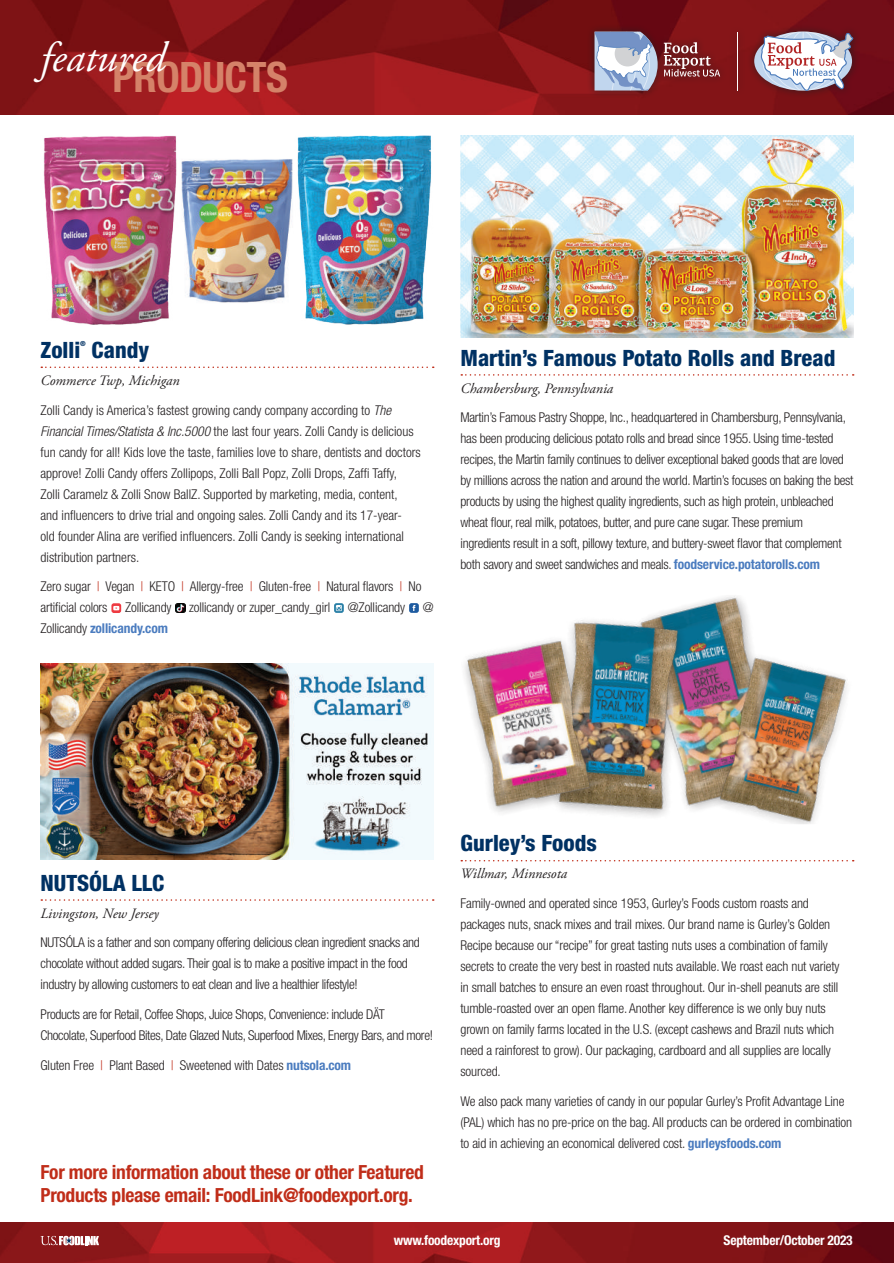
<style>
.page{position:relative;width:894px;height:1263px;background:#fff}
.page>*{position:absolute;margin:0;border:0;box-sizing:border-box;transform-origin:0 0}
.t1{font:700 condensed 42px "Helvetica Neue LT Std";letter-spacing:-.015em;color:#d58269}
.t2{font:italic 42px "Adobe Garamond Pro";color:#fff}
.t3{font:800 condensed 22.5px "Helvetica Neue LT Std";color:#003163}
.t4{font:700 condensed 19.5px/22.5px "Helvetica Neue LT Std";letter-spacing:-.015em;color:#c02d19}
.t5{font:italic 14.25px "Adobe Garamond Pro";color:#231f20}
.t6{font:300 condensed 13.5px/21px "Helvetica Neue LT Std";letter-spacing:-.01em;color:#231f20}
.t7{font:700 condensed 13.5px "Helvetica Neue LT Std";letter-spacing:-.015em;color:#fff}
.t8{font:700 condensed 13.5px "Helvetica Neue LT Std";letter-spacing:-.01em;color:#4b7cbf}
.t9{font:800 condensed 7.05px "Helvetica Neue LT Std";color:#003163}
.s1{font-style:italic}
.s2{color:#c02d19}
.s3{font-weight:300;color:#231f20}
.s4{font-weight:700;color:#4b7cbf}
</style>
<div class="page">
<img style="left:0;top:1222px;width:893px;height:41px">
<svg style="left:461px;top:374px;width:392px;height:2px"></svg>
<svg style="left:461px;top:860px;width:392px;height:1px"></svg>
<img style="left:460px;top:135px;width:393px;height:203px">
<img style="left:722px;top:604px;width:125px;height:220px">
<img style="left:572px;top:598px;width:150px;height:219px">
<img style="left:464px;top:628px;width:142px;height:189px">
<svg style="left:40px;top:1235px;width:59px;height:10px"></svg>
<svg style="left:41px;top:366px;width:392px;height:2px"></svg>
<svg style="left:41px;top:899px;width:392px;height:1px"></svg>
<img style="left:43px;top:135px;width:388px;height:189px">
<svg style="left:111px;top:603px;width:10px;height:10px"></svg>
<svg style="left:113px;top:606px;width:6px;height:4px"></svg>
<svg style="left:175px;top:603px;width:10px;height:10px"></svg>
<svg style="left:334px;top:603px;width:10px;height:10px"></svg>
<svg style="left:336px;top:605px;width:6px;height:6px"></svg>
<div style="left:409px;top:603px;width:9px;height:10px;background:#1e5ba0;border-radius:2px"></div>
<svg style="left:412px;top:605px;width:3px;height:6px"></svg>
<img style="left:40px;top:663px;width:393px;height:196px">
<img style="left:0;top:0;width:893px;height:114px">
<div style="left:586px;top:24px;width:274px;height:75px;background:#231f20;opacity:.75"></div>
<svg style="left:594px;top:32px;width:63px;height:58px"></svg>
<svg style="left:663px;top:42px;width:56px;height:35px"></svg>
<svg style="left:760px;top:32px;width:93px;height:59px"></svg>
<hr style="left:736px;top:32px;width:1px;height:58px;background:#fff">
<h1 class="t2" style="left:40px;top:32px;width:126px">featured</h1>
<h1 class="t1" style="left:112px;top:51px;width:177px">PRODUCTS</h1>
<h2 class="t3" style="left:40px;top:336px;width:41px">Zolli</h2>
<p class="t9" style="left:80px;top:339px;width:7px">®</p>
<h2 class="t3" style="left:92px;top:336px;width:59px">Candy</h2>
<p class="t5" style="left:40px;top:372px;width:141px">Commerce Twp, Michigan</p>
<p class="t6" style="left:40px;top:399px;width:381px">Zolli Candy is America’s fastest growing candy company according to <span class="s1">The Financial Times/Statista &amp; Inc.5000</span> the last four years. Zolli Candy is delicious fun candy for all! Kids love the taste, families love to share, dentists and doctors approve! Zolli Candy offers Zollipops, Zolli Ball Popz, Zolli Drops, Zaffi Taffy,<br>Zolli Caramelz &amp; Zolli Snow BallZ. Supported by marketing, media, content,<br>and influencers to drive trial and ongoing sales. Zolli Candy and its 17-year-<br>old founder Alina are verified influencers. Zolli Candy is seeking international distribution partners.</p>
<p class="t6" style="left:40px;top:576px;width:382px">Zero sugar <span class="s2">|</span> Vegan <span class="s2">|</span> KETO <span class="s2">|</span> Allergy-free <span class="s2">|</span> Gluten-free <span class="s2">|</span> Natural flavors <span class="s2">|</span> No artificial colors</p>
<p class="t6" style="left:125px;top:597px;width:48px">Zollicandy</p>
<p class="t6" style="left:189px;top:597px;width:142px">zollicandy or zuper_candy_girl</p>
<p class="t6" style="left:348px;top:597px;width:59px">@Zollicandy</p>
<p class="t6" style="left:422px;top:597px;width:12px">@</p>
<p class="t8" style="left:41px;top:620px;width:129px"><span class="s3">Zollicandy</span> zollicandy.com</p>
<h2 class="t3" style="left:460px;top:343px;width:376px">Martin’s Famous Potato Rolls and Bread</h2>
<p class="t5" style="left:460px;top:379px;width:154px">Chambersburg, Pennsylvania</p>
<p class="t6" style="left:460px;top:407px;width:394px">Martin’s Famous Pastry Shoppe, Inc., headquartered in Chambersburg, Pennsylvania, has been producing delicious potato rolls and bread since 1955. Using time-tested recipes, the Martin family continues to deliver exceptional baked goods that are loved by millions across the nation and around the world. Martin’s focuses on baking the best products by using the highest quality ingredients, such as high protein, unbleached wheat flour, real milk, potatoes, butter, and pure cane sugar. These premium ingredients result in a soft, pillowy texture, and buttery-sweet flavor that complement both savory and sweet sandwiches and meals. <span class="s4">foodservice.potatorolls.com</span></p>
<h2 class="t3" style="left:40px;top:868px;width:125px">NUTSÓLA LLC</h2>
<p class="t5" style="left:40px;top:904px;width:119px">Livingston, New Jersey</p>
<p class="t6" style="left:40px;top:932px;width:381px">NUTSÓLA is a father and son company offering delicious clean ingredient snacks and chocolate without added sugars. Their goal is to make a positive impact in the food industry by allowing customers to eat clean and live a healthier lifestyle!</p>
<p class="t6" style="left:40px;top:1003px;width:394px">Products are for Retail, Coffee Shops, Juice Shops, Convenience: include DÄT<br>Chocolate, Superfood Bites, Date Glazed Nuts, Superfood Mixes, Energy Bars, and more!</p>
<p class="t6" style="left:40px;top:1054px;width:312px">Gluten Free <span class="s2">|</span> Plant Based <span class="s2">|</span> Sweetened with Dates <span class="s4">nutsola.com</span></p>
<h3 class="t4" style="left:40px;top:1161px;width:385px">For more information about these or other Featured<br>Products please email: FoodLink@foodexport.org.</h3>
<h2 class="t3" style="left:460px;top:829px;width:138px">Gurley’s Foods</h2>
<p class="t5" style="left:460px;top:865px;width:108px">Willmar, Minnesota</p>
<p class="t6" style="left:460px;top:892px;width:380px">Family-owned and operated since 1953, Gurley’s Foods custom roasts and packages nuts, snack mixes and trail mixes. Our brand name is Gurley’s Golden Recipe because our “recipe” for great tasting nuts uses a combination of family secrets to create the very best in roasted nuts available. We roast each nut variety in small batches to ensure an even roast throughout. Our in-shell peanuts are still tumble-roasted over an open flame. Another key difference is we only buy nuts grown on family farms located in the U.S. (except cashews and Brazil nuts which need a rainforest to grow). Our packaging, cardboard and all supplies are locally sourced.</p>
<p class="t6" style="left:460px;top:1090px;width:393px">We also pack many varieties of candy in our popular Gurley’s Profit Advantage Line (PAL) which has no pre-price on the bag. All products can be ordered in combination to aid in achieving an economical delivered cost. <span class="s4">gurleysfoods.com</span></p>
<p class="t7" style="left:393px;top:1232px;width:108px">www.foodexport.org</p>
<p class="t7" style="left:723px;top:1232px;width:131px">September/October 2023</p>
</div>
